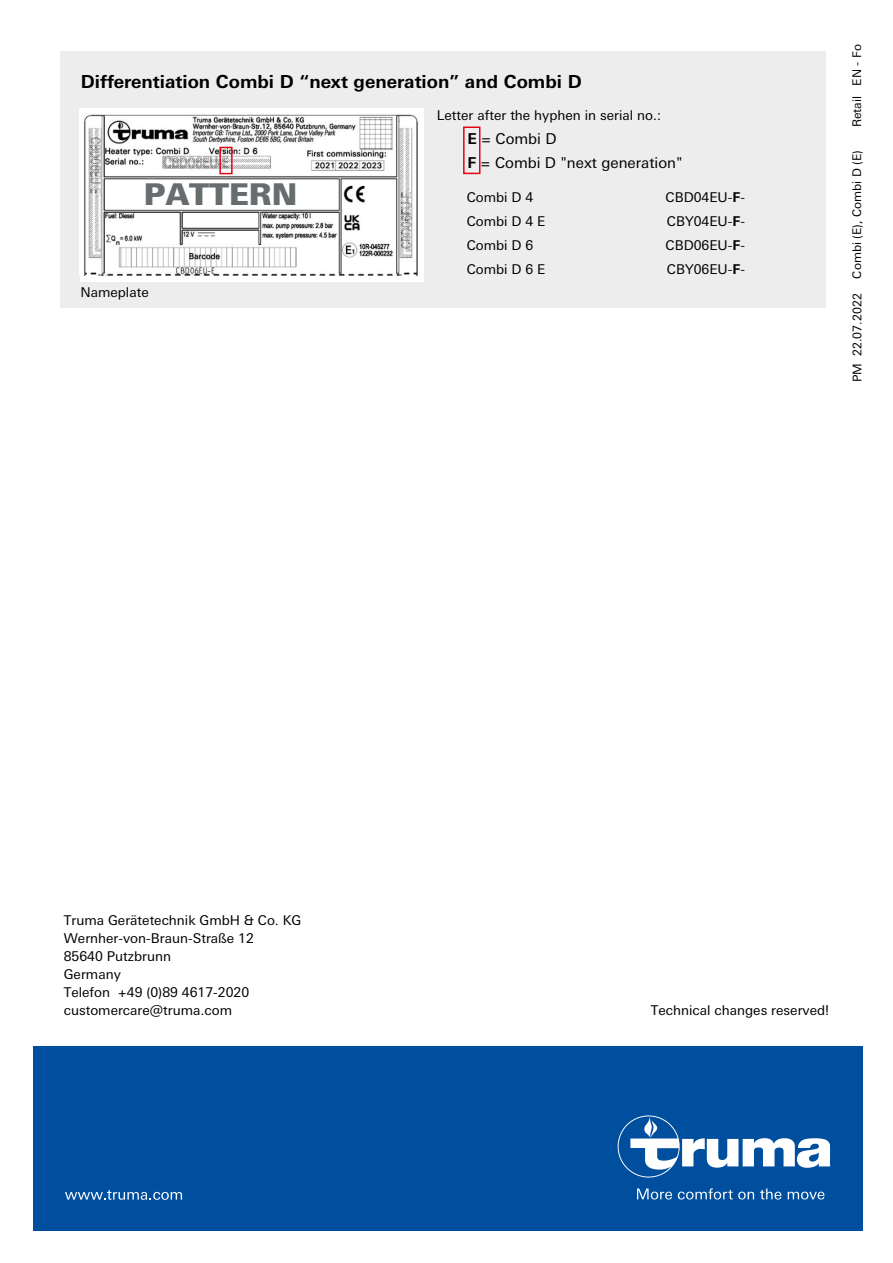
<style>
.page{position:relative;width:893px;height:1263px;background:#fff}
.page>*{position:absolute;margin:0;border:0;box-sizing:border-box;transform-origin:0 0}
.t1{font:900 30px "Univers Next W1 G";color:#676c6e}
.t2{font:700 18px "Univers Next W1 G";color:#000}
.t3{font:15px/24px "Univers Next W1 G";color:#000}
.t4{font:13.5px/18px "Univers Next W1 G";color:#000}
.t5{font:12px "Univers Next W1 G";color:#000}
.s1{font-weight:700}
</style>
<div class="page">
<div style="left:33px;top:1046px;width:829px;height:185px;background:#004f9f"></div>
<svg style="left:65px;top:1190px;width:117px;height:10px"></svg>
<svg style="left:618px;top:1115px;width:212px;height:62px"></svg>
<svg style="left:637px;top:1188px;width:187px;height:11px"></svg>
<div style="left:61px;top:52px;width:765px;height:256px;background:#ededed"></div>
<div style="left:80px;top:108px;width:343px;height:174px;background:#fff"></div>
<img style="left:84px;top:114px;width:334px;height:161px">
<div style="left:219px;top:147px;width:14px;height:27px;border:2px solid #e30613"></div>
<div style="left:463px;top:126px;width:17px;height:48px;border:2px solid #e30613"></div>
<h2 class="t2" style="left:81px;top:70px;width:502px">Differentiation Combi D “next generation” and Combi D</h2>
<p class="t4" style="left:437px;top:106px;width:226px">Letter after the hyphen in serial no.:</p>
<p class="t3" style="left:467px;top:127px;width:217px"><span class="s1">E</span> = Combi D<br><span class="s1">F</span> = Combi D "next generation"</p>
<h1 class="t1" style="left:144px;top:176px;width:155px">PATTERN</h1>
<p class="t4" style="left:80px;top:283px;width:70px">Nameplate</p>
<p class="t4" style="left:467px;top:188px;width:68px">Combi D 4</p>
<p class="t4" style="left:665px;top:188px;width:81px">CBD04EU-<span class="s1">F</span>-</p>
<p class="t4" style="left:467px;top:212px;width:80px">Combi D 4 E</p>
<p class="t4" style="left:667px;top:212px;width:80px">CBY04EU-<span class="s1">F</span>-</p>
<p class="t4" style="left:467px;top:236px;width:68px">Combi D 6</p>
<p class="t4" style="left:665px;top:236px;width:81px">CBD06EU-<span class="s1">F</span>-</p>
<p class="t4" style="left:467px;top:260px;width:80px">Combi D 6 E</p>
<p class="t4" style="left:667px;top:260px;width:80px">CBY06EU-<span class="s1">F</span>-</p>
<p class="t5" style="left:850px;top:86px;width:43px;rotate:-90deg">EN - Fo</p>
<p class="t5" style="left:850px;top:127px;width:33px;rotate:-90deg">Retail</p>
<p class="t5" style="left:850px;top:382px;width:233px;rotate:-90deg">PM 22.07.2022 Combi (E), Combi D (E)</p>
<p class="t4" style="left:64px;top:911px;width:239px">Truma Gerätetechnik GmbH &amp; Co. KG<br>Wernher-von-Braun-Straße 12<br>85640 Putzbrunn<br>Germany<br>Telefon +49 (0)89 4617-2020 customercare@truma.com</p>
<p class="t4" style="left:651px;top:1001px;width:180px">Technical changes reserved!</p>
</div>
